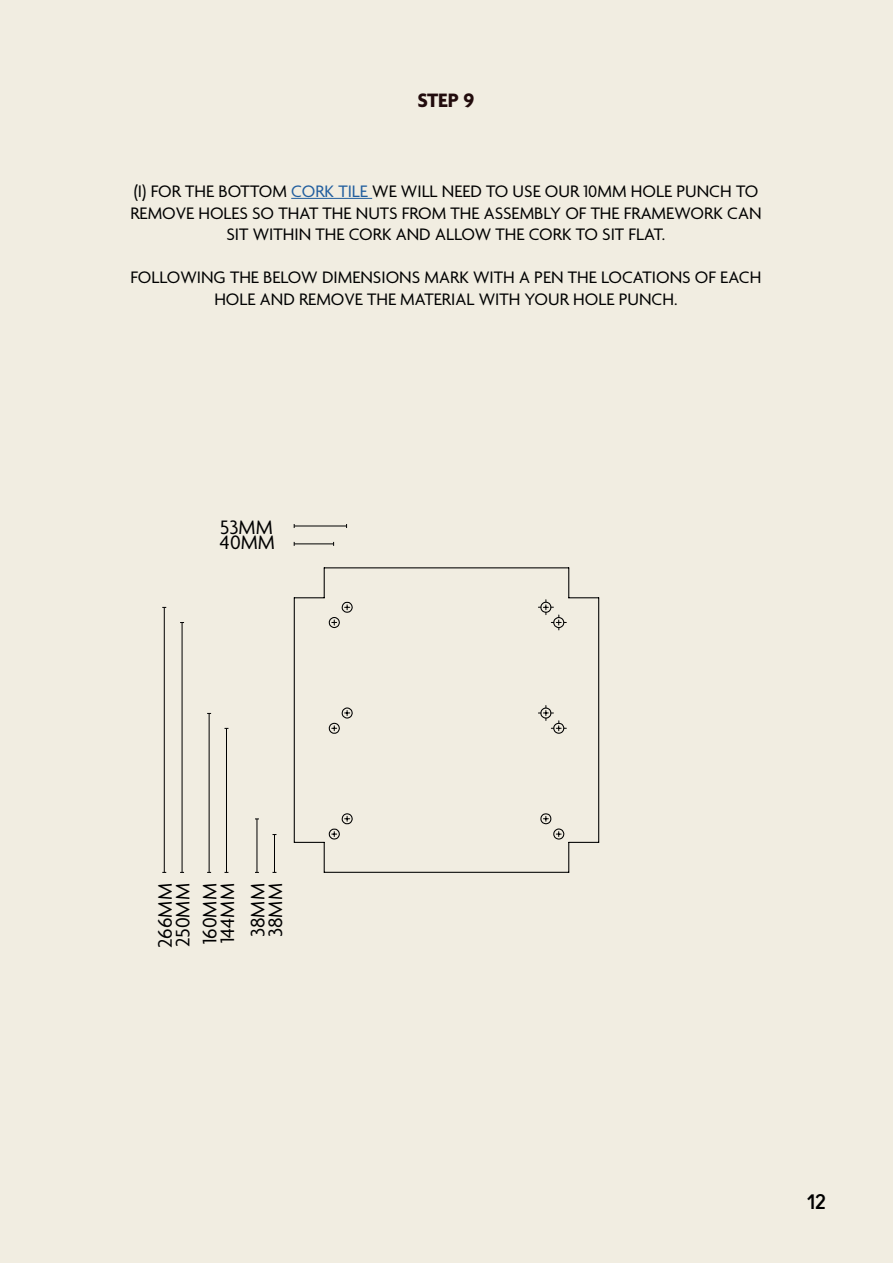
<style>
.page{position:relative;width:893px;height:1263px;background:#f1ede1}
.page>*{position:absolute;margin:0;border:0;box-sizing:border-box;transform-origin:0 0}
.t1{font:21px/17.4px "Agenda";color:#000}
.t2{font:700 21px "Agenda";color:#220c0d}
.t3{font:700 19.5px "Ano";color:#000}
.t4{font:18px/21.6px "Agenda";color:#000;text-align:center}
.t5{font:18px/21.6px "Agenda";color:#000101;text-align:center}
.s1{color:#000101}
.s2{color:#215e9e}
</style>
<div class="page">
<hr style="left:291px;top:198px;width:81px;height:1px;background:#215e9e">
<svg style="left:293px;top:567px;width:307px;height:306px"></svg>
<hr style="left:274px;top:834px;width:1px;height:38px;background:#000">
<hr style="left:294px;top:543px;width:40px;height:1px;background:#000">
<hr style="left:257px;top:819px;width:1px;height:53px;background:#000">
<hr style="left:226px;top:728px;width:1px;height:144px;background:#000">
<hr style="left:209px;top:713px;width:1px;height:159px;background:#000">
<hr style="left:182px;top:622px;width:1px;height:250px;background:#000">
<hr style="left:164px;top:607px;width:1px;height:265px;background:#000">
<hr style="left:294px;top:525px;width:53px;height:1px;background:#000">
<p class="t2" style="left:417px;top:89px;width:59px">STEP 9</p>
<p class="t4" style="left:130px;top:181px;width:633px"><span class="s1">(I)</span> FOR THE BOTTOM <span class="s2">CORK TILE</span> WE WILL NEED TO USE OUR 10MM HOLE PUNCH TO<br>REMOVE HOLES SO THAT THE NUTS FROM THE ASSEMBLY OF THE FRAMEWORK CAN<br>SIT WITHIN THE CORK AND ALLOW THE CORK TO SIT FLAT.</p>
<p class="t5" style="left:130px;top:268px;width:632px">FOLLOWING THE BELOW DIMENSIONS MARK WITH A PEN THE LOCATIONS OF EACH<br>HOLE AND REMOVE THE MATERIAL WITH YOUR HOLE PUNCH.</p>
<p class="t1" style="left:220px;top:519px;width:54px">53MM</p>
<p class="t1" style="left:220px;top:535px;width:57px">40MM</p>
<p class="t1" style="left:157px;top:948px;width:66px;line-height:17.9px;rotate:-90deg">266MM<br>250MM</p>
<p class="t1" style="left:203px;top:944px;width:62px;rotate:-90deg">160MM<br>144MM</p>
<p class="t1" style="left:250px;top:937px;width:55px;rotate:-90deg">38MM</p>
<p class="t1" style="left:268px;top:937px;width:55px;rotate:-90deg">38MM</p>
<p class="t3" style="left:806px;top:1189px;width:21px">12</p>
</div>
